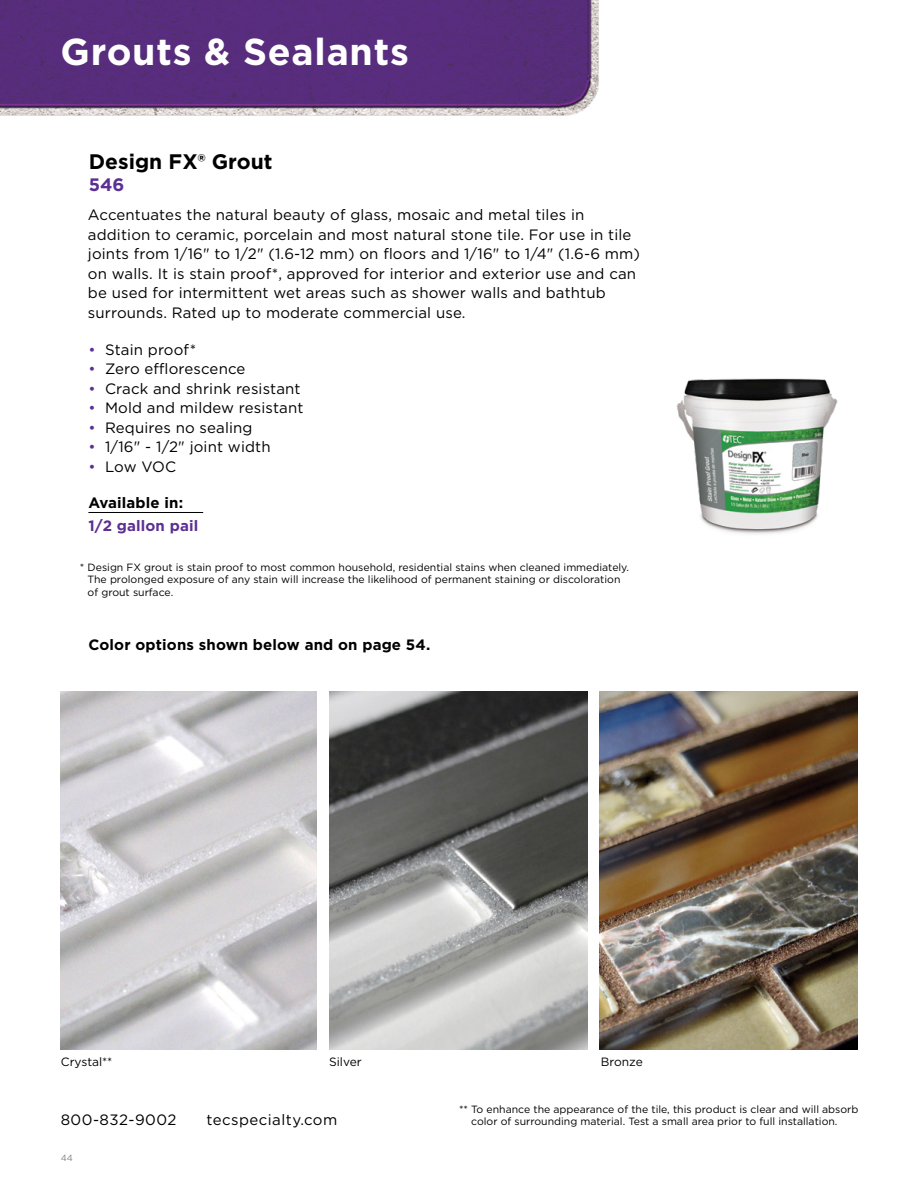
<style>
.page{position:relative;width:918px;height:1188px;background:#fff}
.page>*{position:absolute;margin:0;border:0;box-sizing:border-box;transform-origin:0 0}
.t1{font:700 37.5px "Gotham";letter-spacing:.02em;color:#fff}
.t2{font:700 21px "Gotham";color:#000}
.t3{font:700 18px "Gotham";color:#5c2f92}
.t4{font:15px/19.5px "Gotham";letter-spacing:.01em;color:#000}
.t5{font:700 15px "Gotham";letter-spacing:.01em;color:#000}
.t6{font:15px "Gotham";letter-spacing:.03em;color:#000}
.t7{font:700 15px "Gotham";letter-spacing:.01em;color:#5c2f92}
.t8{font:12px "Gotham";color:#000}
.t9{font:10.5px/12.6px "Gotham";color:#000}
.t10{font:9px "Gotham";color:#808285}
.s1{color:#5c2f92}
</style>
<div class="page">
<img style="left:676px;top:378px;width:162px;height:156px">
<hr style="left:88px;top:512px;width:115px;height:1px;background:#000">
<img style="left:329px;top:691px;width:258px;height:359px">
<img style="left:61px;top:691px;width:256px;height:359px">
<img style="left:599px;top:691px;width:258px;height:359px">
<img style="left:0;top:0;width:599px;height:116px">
<h1 class="t1" style="left:61px;top:27px;width:350px">Grouts &amp; Sealants</h1>
<h2 class="t2" style="left:89px;top:148px;width:185px">Design FX® Grout</h2>
<p class="t3" style="left:89px;top:173px;width:37px">546</p>
<p class="t4" style="left:88px;top:205px;width:554px">Accentuates the natural beauty of glass, mosaic and metal tiles in addition to ceramic, porcelain and most natural stone tile. For use in tile joints from 1/16" to 1/2" (1.6-12 mm) on floors and 1/16" to 1/4" (1.6-6 mm) on walls. It is stain proof*, approved for interior and exterior use and can be used for intermittent wet areas such as shower walls and bathtub surrounds. Rated up to moderate commercial use.</p>
<p class="t4" style="left:88px;top:340px;width:109px"><span class="s1">•</span> Stain proof*</p>
<p class="t4" style="left:88px;top:359px;width:159px"><span class="s1">•</span> Zero efflorescence</p>
<p class="t4" style="left:88px;top:379px;width:214px"><span class="s1">•</span> Crack and shrink resistant</p>
<p class="t4" style="left:88px;top:398px;width:217px"><span class="s1">•</span> Mold and mildew resistant</p>
<p class="t4" style="left:88px;top:418px;width:166px"><span class="s1">•</span> Requires no sealing</p>
<p class="t4" style="left:88px;top:437px;width:184px"><span class="s1">•</span> 1/16" - 1/2" joint width</p>
<p class="t4" style="left:88px;top:457px;width:89px"><span class="s1">•</span> Low VOC</p>
<p class="t5" style="left:88px;top:493px;width:96px">Available in:</p>
<p class="t7" style="left:88px;top:516px;width:111px">1/2 gallon pail</p>
<p class="t9" style="left:88px;top:560px;width:543px;text-indent:-8px">* Design FX grout is stain proof to most common household, residential stains when cleaned immediately.<br>The prolonged exposure of any stain will increase the likelihood of permanent staining or discoloration of grout surface.</p>
<p class="t5" style="left:88px;top:634px;width:343px">Color options shown below and on page 54.</p>
<p class="t8" style="left:61px;top:1054px;width:53px">Crystal**</p>
<p class="t8" style="left:329px;top:1054px;width:34px">Silver</p>
<p class="t8" style="left:601px;top:1054px;width:43px">Bronze</p>
<p class="t6" style="left:61px;top:1111px;width:117px">800-832-9002</p>
<p class="t6" style="left:207px;top:1111px;width:132px">tecspecialty.com</p>
<p class="t10" style="left:61px;top:1152px;width:14px">44</p>
<p class="t9" style="left:471px;top:1102px;width:389px;text-indent:-12px">** To enhance the appearance of the tile, this product is clear and will absorb color of surrounding material. Test a small area prior to full installation.</p>
</div>
